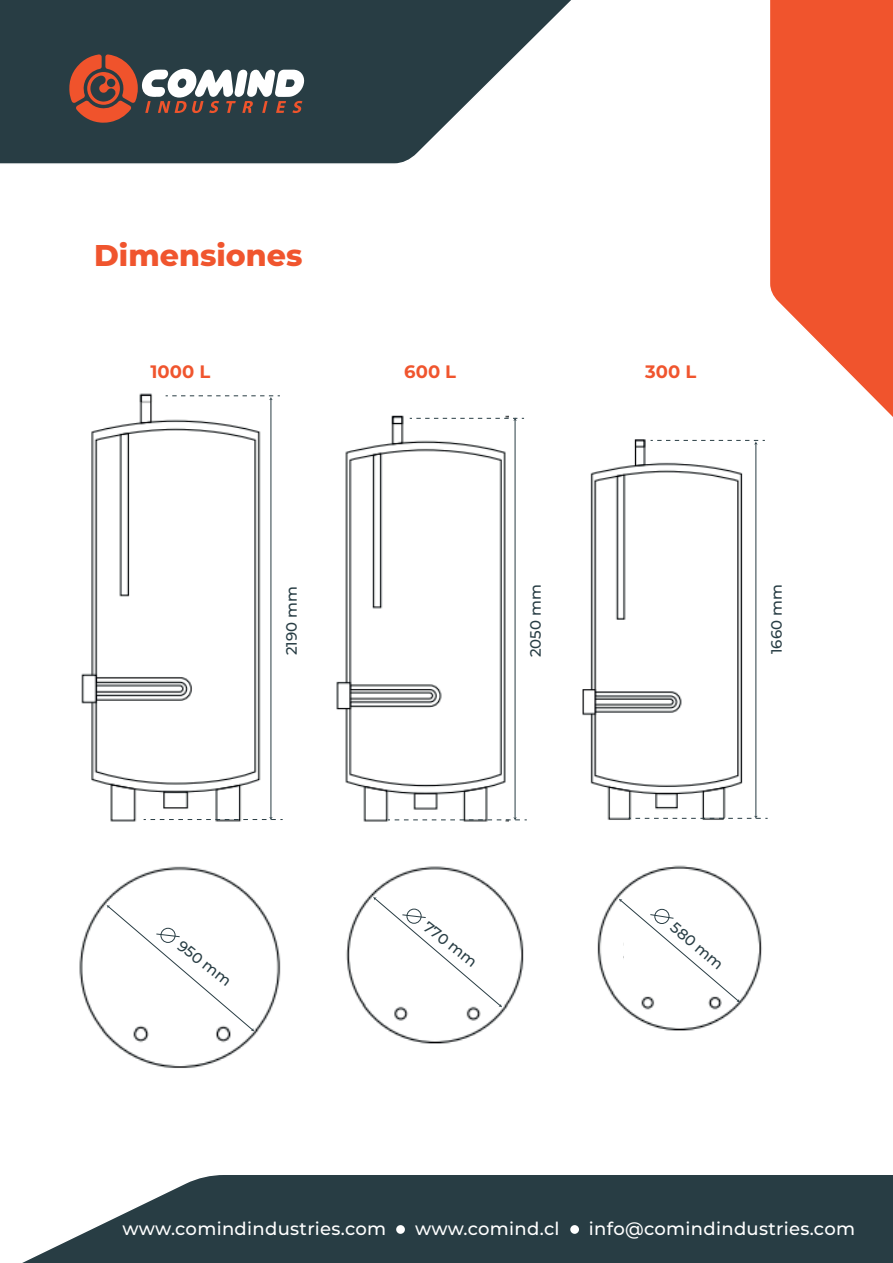
<style>
.page{position:relative;width:893px;height:1263px;background:#fff}
.page>*{position:absolute;margin:0;border:0;box-sizing:border-box;transform-origin:0 0}
.t1{font:800 30px "Montserrat";color:#f0552e}
.t2{font:500 18px "Montserrat";letter-spacing:.015em;color:#fff}
.t3{font:700 18px "Montserrat";color:#f0552e}
.t4{font:500 15px "Montserrat";color:#283d44}
</style>
<div class="page">
<img style="left:597px;top:865px;width:165px;height:166px">
<img style="left:79px;top:866px;width:202px;height:202px">
<img style="left:346px;top:866px;width:178px;height:178px">
<img style="left:582px;top:439px;width:161px;height:381px">
<img style="left:81px;top:393px;width:180px;height:429px">
<div style="left:119px;top:638px;width:114px;height:37px;background:#fff"></div>
<svg style="left:81px;top:393px;width:11px;height:36px"></svg>
<img style="left:336px;top:415px;width:172px;height:407px">
<svg style="left:0;top:0;width:571px;height:164px"></svg>
<svg style="left:770px;top:0;width:123px;height:417px;background:#f26d4c"></svg>
<svg style="left:22px;top:1175px;width:871px;height:88px;background:#3e5157"></svg>
<div style="left:396px;top:1225px;width:9px;height:9px;background:#fff;border-radius:50%"></div>
<div style="left:570px;top:1225px;width:9px;height:9px;background:#fff;border-radius:50%"></div>
<svg style="left:68px;top:54px;width:237px;height:69px"></svg>
<hr style="left:515px;top:420px;width:1px;height:398px;background:#293d44">
<svg style="left:388px;top:817px;width:139px;height:4px"></svg>
<svg style="left:410px;top:418px;width:114px;height:3px"></svg>
<hr style="left:271px;top:399px;width:1px;height:419px;background:#293d44">
<svg style="left:144px;top:806px;width:139px;height:16px"></svg>
<svg style="left:166px;top:393px;width:114px;height:12px"></svg>
<hr style="left:756px;top:444px;width:1px;height:373px;background:#293d44">
<svg style="left:629px;top:800px;width:139px;height:20px"></svg>
<svg style="left:651px;top:405px;width:144px;height:53px"></svg>
<div style="left:362px;top:639px;width:113px;height:37px;background:#fff"></div>
<div style="left:607px;top:639px;width:113px;height:37px;background:#fff"></div>
<svg style="left:107px;top:905px;width:147px;height:126px"></svg>
<svg style="left:373px;top:897px;width:129px;height:110px"></svg>
<svg style="left:619px;top:899px;width:121px;height:103px"></svg>
<h1 class="t1" style="left:94px;top:233px;width:210px">Dimensiones</h1>
<p class="t3" style="left:151px;top:359px;width:61px">1000 L</p>
<p class="t3" style="left:404px;top:359px;width:53px">600 L</p>
<p class="t3" style="left:645px;top:359px;width:53px">300 L</p>
<p class="t4" style="left:281px;top:655px;width:71px;rotate:-90deg">2190 mm</p>
<p class="t4" style="left:766px;top:654px;width:71px;rotate:-90deg">1660 mm</p>
<p class="t4" style="left:525px;top:657px;width:74px;rotate:-90deg">2050 mm</p>
<p class="t4" style="left:186px;top:935px;width:65px;rotate:38deg">950 mm</p>
<p class="t4" style="left:432px;top:916px;width:65px;rotate:38deg">770 mm</p>
<p class="t4" style="left:679px;top:917px;width:66px;rotate:40deg">580 mm</p>
<p class="t2" style="left:122px;top:1216px;width:265px">www.comindindustries.com</p>
<p class="t2" style="left:415px;top:1215px;width:146px">www.comind.cl</p>
<p class="t2" style="left:589px;top:1216px;width:268px">info@comindindustries.com</p>
</div>
